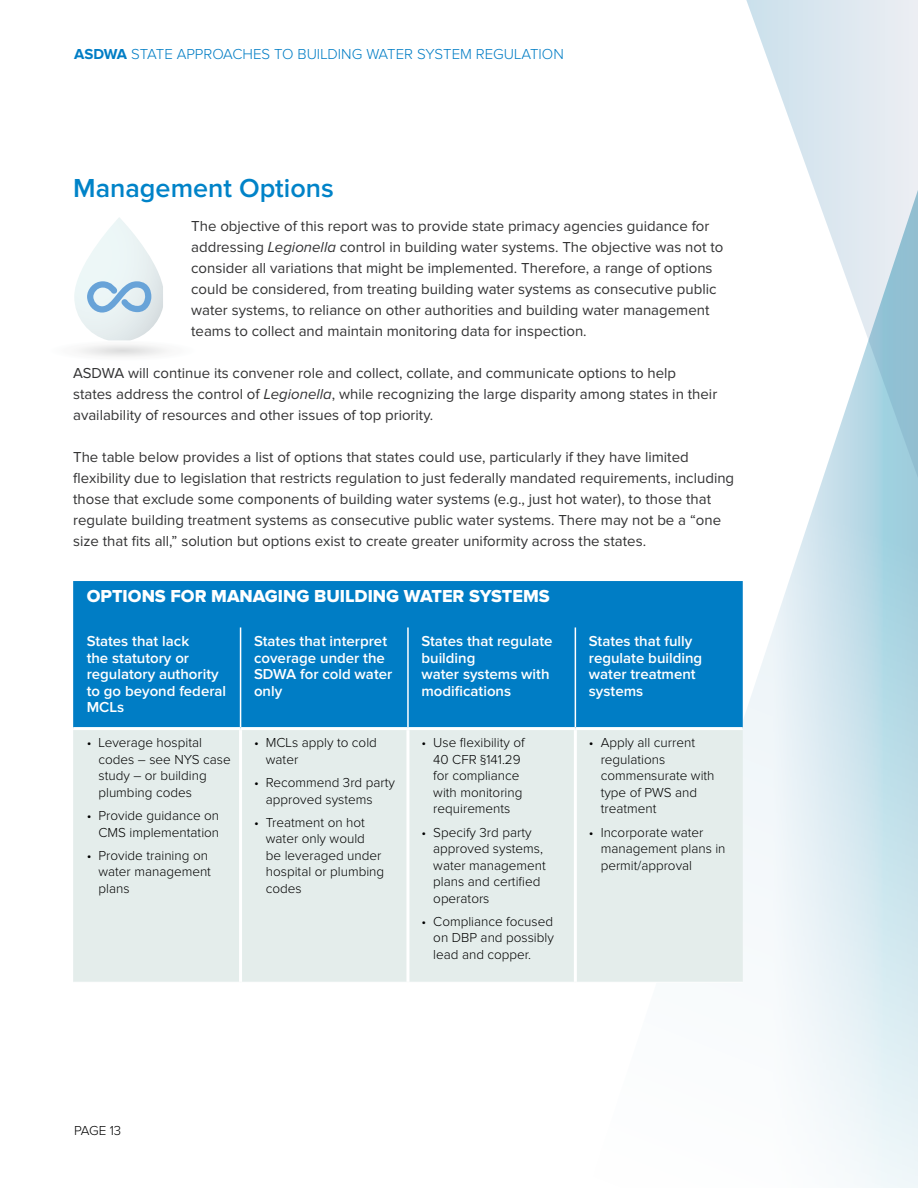
<style>
.page{position:relative;width:918px;height:1188px;background:#fff}
.page>*{position:absolute;margin:0;border:0;box-sizing:border-box;transform-origin:0 0}
.t1{font:600 27px "Proxima Nova";color:#0083c8}
.t2{font:18px "Proxima Nova Extrabld";color:#fff}
.t3{font:15px/21px "Proxima Nova";color:#333334}
.t4{font:600 15px/16.5px "Proxima Nova";color:#fff}
.t5{font:300 15px "Proxima Nova";color:#007dc5}
.t6{font:300 13.5px/16.5px "Proxima Nova";color:#000}
.s1{font-weight:700}
.s2{font-style:italic}
</style>
<div class="page">
<svg style="left:746px;top:0;width:172px;height:153px"></svg>
<svg style="left:743px;top:153px;width:175px;height:1035px"></svg>
<div style="left:73px;top:581px;width:670px;height:146px;background:#007dc5"></div>
<div style="left:73px;top:730px;width:670px;height:252px;background:#e4edeb"></div>
<hr style="left:239px;top:730px;width:3px;height:252px;background:#fff">
<hr style="left:406px;top:730px;width:3px;height:252px;background:#fff">
<hr style="left:574px;top:730px;width:3px;height:252px;background:#fff">
<hr style="left:240px;top:627px;width:1px;height:100px;background:#fff">
<hr style="left:407px;top:627px;width:2px;height:100px;background:#fff">
<hr style="left:575px;top:627px;width:1px;height:100px;background:#fff">
<svg style="left:74px;top:217px;width:92px;height:140px"></svg>
<p class="t5" style="left:74px;top:48px;width:491px"><span class="s1">ASDWA</span> STATE APPROACHES TO BUILDING WATER SYSTEM REGULATION</p>
<h1 class="t1" style="left:73px;top:172px;width:262px">Management Options</h1>
<p class="t3" style="left:191px;top:216px;width:534px">The objective of this report was to provide state primacy agencies guidance for addressing <span class="s2">Legionella</span> control in building water systems. The objective was not to consider all variations that might be implemented. Therefore, a range of options could be considered, from treating building water systems as consecutive public water systems, to reliance on other authorities and building water management teams to collect and maintain monitoring data for inspection.</p>
<p class="t3" style="left:73px;top:363px;width:646px">ASDWA will continue its convener role and collect, collate, and communicate options to help states address the control of <span class="s2">Legionella</span>, while recognizing the large disparity among states in their availability of resources and other issues of top priority.</p>
<p class="t3" style="left:73px;top:447px;width:663px">The table below provides a list of options that states could use, particularly if they have limited flexibility due to legislation that restricts regulation to just federally mandated requirements, including those that exclude some components of building water systems (e.g., just hot water), to those that regulate building treatment systems as consecutive public water systems. There may not be a “one size that fits all,” solution but options exist to create greater uniformity across the states.</p>
<p class="t2" style="left:87px;top:586px;width:465px">OPTIONS FOR MANAGING BUILDING WATER SYSTEMS</p>
<p class="t4" style="left:87px;top:633px;width:141px">States that lack<br>the statutory or regulatory authority to go beyond federal<br>MCLs</p>
<p class="t4" style="left:254px;top:633px;width:140px">States that interpret coverage under the<br>SDWA for cold water only</p>
<p class="t4" style="left:421px;top:633px;width:133px">States that regulate building<br>water systems with modifications</p>
<p class="t4" style="left:589px;top:633px;width:115px">States that fully regulate building water treatment systems</p>
<p class="t6" style="left:98px;top:735px;width:134px;text-indent:-12px">• Leverage hospital codes – see NYS case study – or building plumbing codes</p>
<p class="t6" style="left:87px;top:808px;width:134px;text-align:right">• Provide guidance on<br>CMS implementation</p>
<p class="t6" style="left:98px;top:848px;width:114px;text-indent:-12px">• Provide training on water management plans</p>
<p class="t6" style="left:433px;top:735px;width:93px;text-indent:-12px">• Use flexibility of<br>40 CFR §141.29 for compliance with monitoring requirements</p>
<p class="t6" style="left:433px;top:825px;width:114px;text-indent:-12px">• Specify 3rd party approved systems, water management plans and certified operators</p>
<p class="t6" style="left:433px;top:914px;width:122px;text-align:justify;text-indent:-12px">• Compliance focused on DBP and possibly lead and copper.</p>
<p class="t6" style="left:266px;top:735px;width:113px;text-indent:-12px">• MCLs apply to cold water</p>
<p class="t6" style="left:266px;top:775px;width:131px;text-indent:-12px">• Recommend 3rd party approved systems</p>
<p class="t6" style="left:266px;top:815px;width:120px;text-indent:-12px">• Treatment on hot water only would<br>be leveraged under hospital or plumbing codes</p>
<p class="t6" style="left:601px;top:735px;width:115px;text-indent:-12px">• Apply all current regulations commensurate with type of PWS and treatment</p>
<p class="t6" style="left:601px;top:824px;width:126px;text-indent:-12px">• Incorporate water management plans in permit/approval</p>
<p class="t6" style="left:74px;top:1123px;width:49px">PAGE 13</p>
</div>
